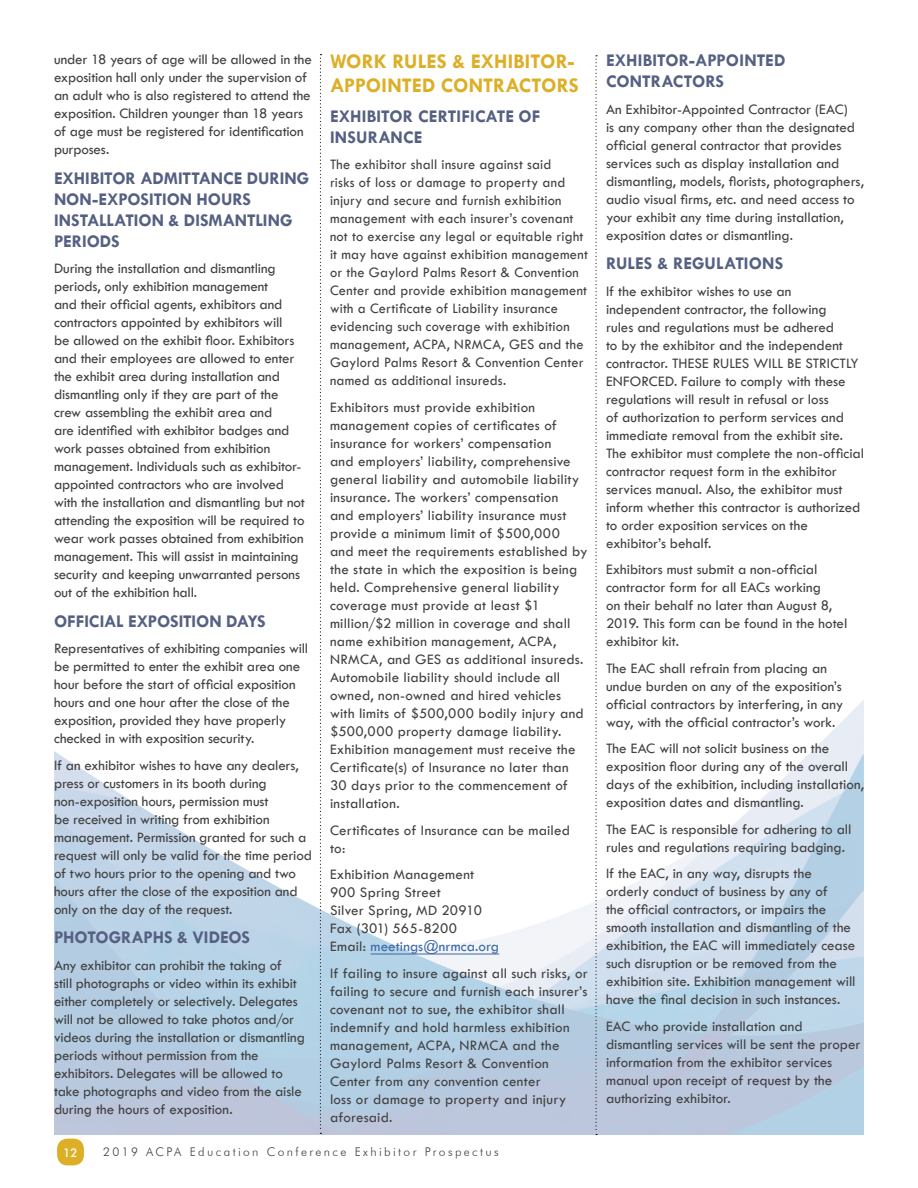
<style>
.page{position:relative;width:918px;height:1188px;background:#fff}
.page>*{position:absolute;margin:0;border:0;box-sizing:border-box;transform-origin:0 0}
.t1{font:700 21px/24px "Tw Cen";color:#dcaf27}
.t2{font:700 18px/21px "Tw Cen";letter-spacing:-.005em;color:#556082}
.t3{font:15px/18px "Tw Cen";color:#414142}
.t4{font:15px/18px "Tw Cen";color:#414142;scale:.96 1}
.t5{font:300 12px "Futura BT";letter-spacing:.2em;color:#414142}
.t6{font:500 12px "Futura BT";color:#fff}
.s1{color:#3a69a6}
</style>
<div class="page">
<div style="left:57px;top:1139px;width:27px;height:26px;background:#dcaf27;border-radius:11px"></div>
<img style="left:54px;top:700px;width:810px;height:435px">
<hr style="left:371px;top:954px;width:128px;height:1px;background:#3a69a6">
<svg style="left:320px;top:54px;width:1px;height:1080px"></svg>
<svg style="left:596px;top:55px;width:1px;height:1080px"></svg>
<p class="t3" style="left:54px;top:51px;width:259px">under 18 years of age will be allowed in the exposition hall only under the supervision of an adult who is also registered to attend the exposition. Children younger than 18 years of age must be registered for identification purposes.</p>
<p class="t2" style="left:54px;top:167px;width:257px">EXHIBITOR ADMITTANCE DURING<br>NON-EXPOSITION HOURS<br>INSTALLATION &amp; DISMANTLING<br>PERIODS</p>
<p class="t3" style="left:54px;top:260px;width:252px">During the installation and dismantling periods, only exhibition management<br>and their official agents, exhibitors and contractors appointed by exhibitors will<br>be allowed on the exhibit floor. Exhibitors and their employees are allowed to enter the exhibit area during installation and dismantling only if they are part of the crew assembling the exhibit area and<br>are identified with exhibitor badges and work passes obtained from exhibition management. Individuals such as exhibitor&shy;appointed contractors who are involved with the installation and dismantling but not attending the exposition will be required to wear work passes obtained from exhibition management. This will assist in maintaining security and keeping unwarranted persons out of the exhibition hall.</p>
<p class="t2" style="left:54px;top:610px;width:213px">OFFICIAL EXPOSITION DAYS</p>
<p class="t3" style="left:54px;top:640px;width:256px">Representatives of exhibiting companies will be permitted to enter the exhibit area one hour before the start of official exposition hours and one hour after the close of the exposition, provided they have properly checked in with exposition security.</p>
<p class="t3" style="left:54px;top:756px;width:259px">If an exhibitor wishes to have any dealers, press or customers in its booth during non-exposition hours, permission must<br>be received in writing from exhibition management. Permission granted for such a request will only be valid for the time period of two hours prior to the opening and two hours after the close of the exposition and only on the day of the request.</p>
<p class="t2" style="left:54px;top:927px;width:198px">PHOTOGRAPHS &amp; VIDEOS</p>
<p class="t3" style="left:54px;top:956px;width:253px">Any exhibitor can prohibit the taking of<br>still photographs or video within its exhibit either completely or selectively. Delegates will not be allowed to take photos and/or videos during the installation or dismantling periods without permission from the exhibitors. Delegates will be allowed to take photographs and video from the aisle during the hours of exposition.</p>
<h1 class="t1" style="left:330px;top:49px;width:250px">WORK RULES &amp; EXHIBITOR-<br>APPOINTED CONTRACTORS</h1>
<p class="t2" style="left:330px;top:105px;width:212px">EXHIBITOR CERTIFICATE OF<br>INSURANCE</p>
<p class="t4" style="left:330px;top:156px;width:270px">The exhibitor shall insure against said<br>risks of loss or damage to property and injury and secure and furnish exhibition management with each insurer’s covenant not to exercise any legal or equitable right it may have against exhibition management or the Gaylord Palms Resort &amp; Convention Center and provide exhibition management with a Certificate of Liability insurance evidencing such coverage with exhibition management, ACPA, NRMCA, GES and the Gaylord Palms Resort &amp; Convention Center named as additional insureds.</p>
<p class="t3" style="left:330px;top:398px;width:259px">Exhibitors must provide exhibition management copies of certificates of insurance for workers’ compensation<br>and employers’ liability, comprehensive general liability and automobile liability insurance. The workers’ compensation<br>and employers’ liability insurance must provide a minimum limit of $500,000<br>and meet the requirements established by the state in which the exposition is being held. Comprehensive general liability coverage must provide at least $1 million/$2 million in coverage and shall name exhibition management, ACPA, NRMCA, and GES as additional insureds.<br>Automobile liability should include all owned, non-owned and hired vehicles with limits of $500,000 bodily injury and $500,000 property damage liability.<br>Exhibition management must receive the Certificate(s) of Insurance no later than 30 days prior to the commencement of installation.</p>
<p class="t3" style="left:330px;top:821px;width:242px">Certificates of Insurance can be mailed to:</p>
<p class="t3" style="left:330px;top:865px;width:171px">Exhibition Management<br>900 Spring Street<br>Silver Spring, MD 20910<br>Fax (301) 565-8200<br>Email: <span class="s1">meetings@nrmca.org</span></p>
<p class="t3" style="left:330px;top:964px;width:259px">If failing to insure against all such risks, or failing to secure and furnish each insurer’s covenant not to sue, the exhibitor shall indemnify and hold harmless exhibition management, ACPA, NRMCA and the Gaylord Palms Resort &amp; Convention Center from any convention center<br>loss or damage to property and injury aforesaid.</p>
<p class="t6" style="left:63px;top:1145px;width:16px">12</p>
<p class="t5" style="left:103px;top:1145px;width:397px">2019 ACPA Education Conference Exhibitor Prospectus</p>
<p class="t2" style="left:606px;top:50px;width:181px">EXHIBITOR-APPOINTED<br>CONTRACTORS</p>
<p class="t3" style="left:606px;top:100px;width:259px">An Exhibitor-Appointed Contractor (EAC)<br>is any company other than the designated official general contractor that provides services such as display installation and dismantling, models, florists, photographers, audio visual firms, etc. and need access to your exhibit any time during installation, exposition dates or dismantling.</p>
<p class="t2" style="left:606px;top:253px;width:179px">RULES &amp; REGULATIONS</p>
<p class="t3" style="left:606px;top:282px;width:260px">If the exhibitor wishes to use an independent contractor, the following<br>rules and regulations must be adhered<br>to by the exhibitor and the independent contractor. THESE RULES WILL BE STRICTLY ENFORCED. Failure to comply with these regulations will result in refusal or loss<br>of authorization to perform services and immediate removal from the exhibit site.<br>The exhibitor must complete the non-official contractor request form in the exhibitor services manual. Also, the exhibitor must inform whether this contractor is authorized to order exposition services on the exhibitor’s behalf.</p>
<p class="t3" style="left:606px;top:561px;width:243px">Exhibitors must submit a non-official contractor form for all EACs working<br>on their behalf no later than August 8, 2019. This form can be found in the hotel exhibitor kit.</p>
<p class="t3" style="left:606px;top:659px;width:239px">The EAC shall refrain from placing an undue burden on any of the exposition’s official contractors by interfering, in any way, with the official contractor’s work.</p>
<p class="t3" style="left:606px;top:740px;width:259px">The EAC will not solicit business on the exposition floor during any of the overall days of the exhibition, including installation, exposition dates and dismantling.</p>
<p class="t3" style="left:606px;top:820px;width:247px">The EAC is responsible for adhering to all rules and regulations requiring badging.</p>
<p class="t3" style="left:606px;top:865px;width:251px">If the EAC, in any way, disrupts the orderly conduct of business by any of<br>the official contractors, or impairs the smooth installation and dismantling of the exhibition, the EAC will immediately cease such disruption or be removed from the exhibition site. Exhibition management will have the final decision in such instances.</p>
<p class="t3" style="left:606px;top:1017px;width:256px">EAC who provide installation and dismantling services will be sent the proper information from the exhibitor services manual upon receipt of request by the authorizing exhibitor.</p>
</div>
